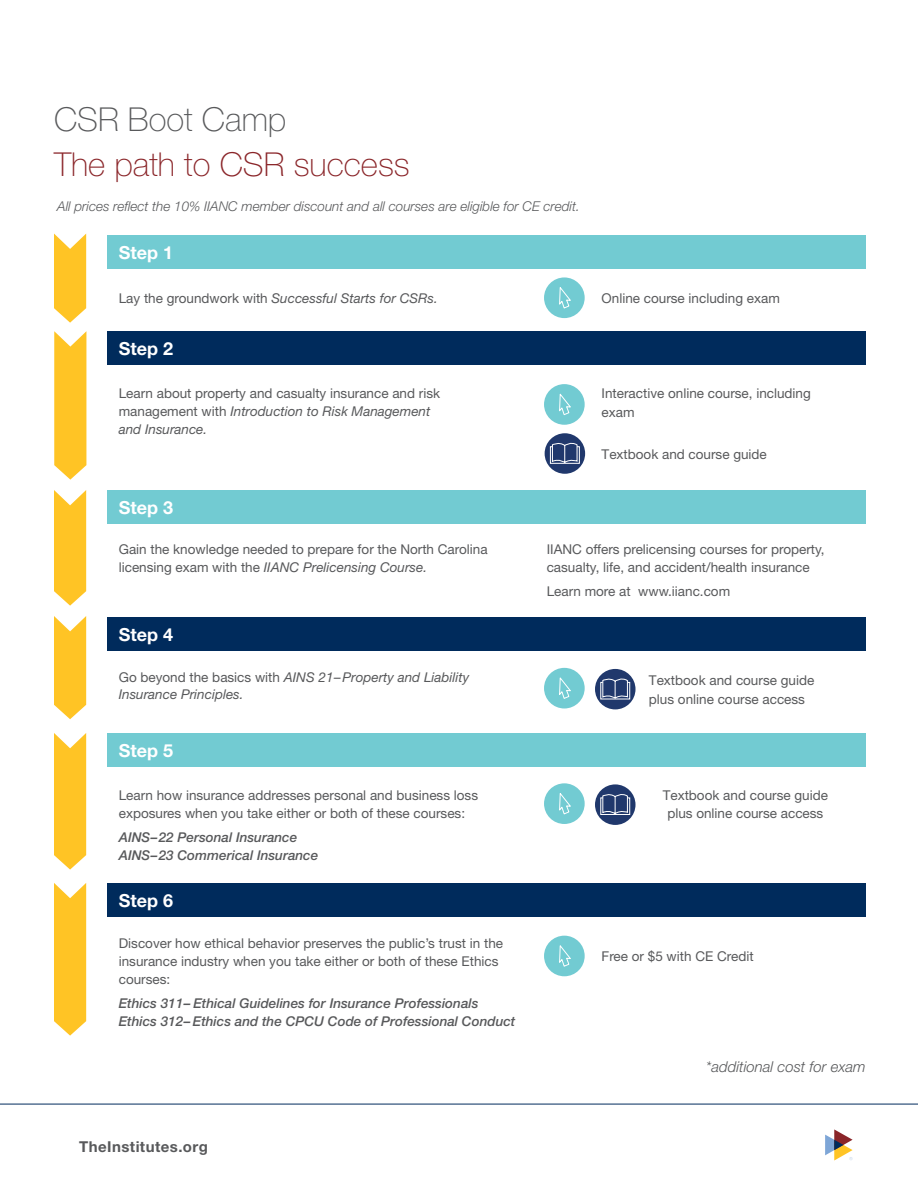
<style>
.page{position:relative;width:918px;height:1188px;background:#fff}
.page>*{position:absolute;margin:0;border:0;box-sizing:border-box;transform-origin:0 0}
.t1{font:100 33px "Helvetica Neue";color:#8a2529}
.t2{font:100 33px "Helvetica Neue";color:#58595b}
.t3{font:700 18px "Helvetica Neue";color:#fff}
.t4{font:italic 300 15px "Helvetica Neue";color:#58595b}
.t5{font:700 15px "Helvetica Neue";letter-spacing:.03em;color:#58595b}
.t6{font:13.5px/18px "Helvetica Neue";color:#58595b}
.t7{font:italic 500 13.5px/18px "Helvetica Neue";color:#58595b}
.t8{font:italic 13.5px/16.2px "Helvetica Neue";color:#58595b}
.t9{font:italic 300 13.5px "Helvetica Neue";color:#58595b}
.s1{font-style:normal}
.s2{font-style:italic}
</style>
<div class="page">
<hr style="left:0;top:1104px;width:918px;height:1px;background:#002b5c">
<svg style="left:825px;top:1129px;width:28px;height:32px"></svg>
<div style="left:107px;top:235px;width:759px;height:34px;background:#72cbd2"></div>
<div style="left:107px;top:331px;width:759px;height:34px;background:#002b5c"></div>
<div style="left:107px;top:490px;width:759px;height:34px;background:#72cbd2"></div>
<div style="left:107px;top:733px;width:759px;height:34px;background:#72cbd2"></div>
<div style="left:107px;top:883px;width:759px;height:34px;background:#002b5c"></div>
<div style="left:107px;top:617px;width:759px;height:34px;background:#002b5c"></div>
<svg style="left:54px;top:234px;width:32px;height:89px"></svg>
<svg style="left:54px;top:331px;width:32px;height:149px;background:#ffca3d"></svg>
<svg style="left:54px;top:490px;width:32px;height:116px;background:#ffcb41"></svg>
<svg style="left:54px;top:616px;width:32px;height:103px;background:#fc4"></svg>
<svg style="left:54px;top:733px;width:32px;height:137px;background:#ffca3d"></svg>
<svg style="left:54px;top:883px;width:32px;height:153px;background:#ffc93a"></svg>
<div style="left:544px;top:277px;width:41px;height:41px;background:#72cbd2;border-radius:50%"></div>
<svg style="left:559px;top:287px;width:12px;height:22px"></svg>
<div style="left:544px;top:384px;width:41px;height:41px;background:#72cbd2;border-radius:50%"></div>
<svg style="left:559px;top:393px;width:12px;height:22px"></svg>
<div style="left:544px;top:668px;width:41px;height:40px;background:#72cbd2;border-radius:50%"></div>
<svg style="left:559px;top:677px;width:12px;height:22px"></svg>
<div style="left:544px;top:783px;width:41px;height:41px;background:#72cbd2;border-radius:50%"></div>
<svg style="left:559px;top:793px;width:12px;height:22px"></svg>
<div style="left:544px;top:936px;width:41px;height:40px;background:#72cbd2;border-radius:50%"></div>
<svg style="left:559px;top:945px;width:12px;height:22px"></svg>
<div style="left:545px;top:433px;width:40px;height:41px;background:#20386c;border-radius:50%"></div>
<div style="left:550px;top:446px;width:30px;height:18px;border:1px solid #fff"></div>
<svg style="left:552px;top:442px;width:26px;height:22px"></svg>
<div style="left:595px;top:669px;width:41px;height:40px;background:#20386c;border-radius:50%"></div>
<div style="left:600px;top:682px;width:30px;height:17px;border:1px solid #fff"></div>
<svg style="left:602px;top:678px;width:26px;height:22px"></svg>
<div style="left:595px;top:784px;width:41px;height:41px;background:#20386c;border-radius:50%"></div>
<div style="left:600px;top:798px;width:30px;height:17px;border:1px solid #fff"></div>
<svg style="left:602px;top:794px;width:26px;height:21px"></svg>
<h1 class="t2" style="left:54px;top:101px;width:234px">CSR Boot Camp</h1>
<h1 class="t1" style="left:54px;top:145px;width:357px">The path to CSR success</h1>
<p class="t9" style="left:57px;top:198px;width:524px">All prices reflect the 10% IIANC member discount and all courses are eligible for CE credit.</p>
<h2 class="t3" style="left:119px;top:241px;width:56px">Step 1</h2>
<p class="t8" style="left:119px;top:289px;width:320px"><span class="s1">Lay the groundwork with</span> Successful Starts for CSRs.</p>
<h2 class="t3" style="left:119px;top:338px;width:56px">Step 2</h2>
<p class="t6" style="left:119px;top:384px;width:323px">Learn about property and casualty insurance and risk management with <span class="s2">Introduction to Risk Management and Insurance.</span></p>
<h2 class="t3" style="left:119px;top:496px;width:56px">Step 3</h2>
<p class="t6" style="left:119px;top:540px;width:370px">Gain the knowledge needed to prepare for the North Carolina licensing exam with the <span class="s2">IIANC Prelicensing Course.</span></p>
<h2 class="t3" style="left:119px;top:624px;width:56px">Step 4</h2>
<p class="t8" style="left:119px;top:669px;width:352px"><span class="s1">Go beyond the basics with</span> AINS 21– Property and Liability<br>Insurance Principles.</p>
<h2 class="t3" style="left:119px;top:739px;width:56px">Step 5</h2>
<p class="t6" style="left:119px;top:786px;width:361px">Learn how insurance addresses personal and business loss exposures when you take either or both of these courses:</p>
<p class="t7" style="left:119px;top:828px;width:201px">AINS– 22 Personal Insurance<br>AINS– 23 Commerical Insurance</p>
<h2 class="t3" style="left:119px;top:889px;width:56px">Step 6</h2>
<p class="t6" style="left:119px;top:934px;width:386px">Discover how ethical behavior preserves the public’s trust in the insurance industry when you take either or both of these Ethics courses:</p>
<p class="t7" style="left:119px;top:994px;width:398px">Ethics 311– Ethical Guidelines for Insurance Professionals<br>Ethics 312– Ethics and the CPCU Code of Professional Conduct</p>
<p class="t5" style="left:79px;top:1138px;width:130px">TheInstitutes.org</p>
<p class="t6" style="left:602px;top:289px;width:180px">Online course including exam</p>
<p class="t6" style="left:602px;top:383px;width:211px;line-height:19.5px">Interactive online course, including exam</p>
<p class="t6" style="left:602px;top:445px;width:167px">Textbook and course guide</p>
<p class="t6" style="left:547px;top:540px;width:280px">IIANC offers prelicensing courses for property, casualty, life, and accident/health insurance</p>
<p class="t6" style="left:547px;top:582px;width:185px">Learn more at www.iianc.com</p>
<p class="t6" style="left:649px;top:670px;width:167px;line-height:19.5px">Textbook and course guide plus online course access</p>
<p class="t6" style="left:663px;top:786px;width:167px;text-align:center">Textbook and course guide plus online course access</p>
<p class="t6" style="left:602px;top:947px;width:154px">Free or $5 with CE Credit</p>
<p class="t4" style="left:706px;top:1058px;width:161px">*additional cost for exam</p>
</div>
